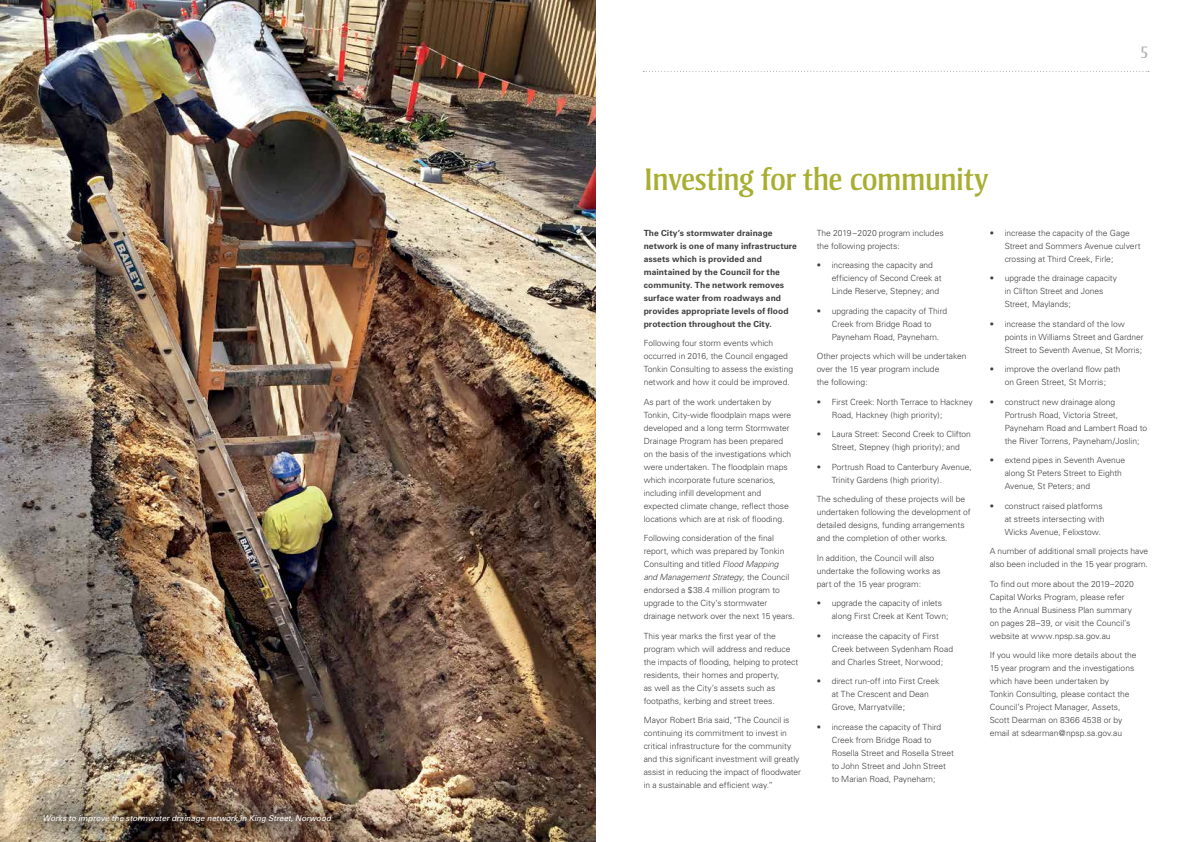
<style>
.page{position:relative;width:1191px;height:842px;background:#fff}
.page>*{position:absolute;margin:0;border:0;box-sizing:border-box;transform-origin:0 0}
.t1{font:32px "Strayhorn";letter-spacing:-.025em;color:#a8ae2f}
.t2{font:17px "Strayhorn";color:#b1b4b6}
.t3{font:300 8.5px/13px "Univers";letter-spacing:-.005em;color:#414042}
.t4{font:700 8.5px/13px "Univers";letter-spacing:.01em;color:#414042}
.t5{font:italic 8px "Univers";color:#fff}
.s1{font-style:italic}
</style>
<div class="page">
<svg style="left:643px;top:71px;width:506px;height:1px"></svg>
<img style="left:0;top:0;width:595px;height:842px">
<div style="left:15px;top:786px;width:345px;height:56px;background:#000;opacity:.4"></div>
<p class="t5" style="left:43px;top:813px;width:290px">Works to improve the stormwater drainage network in King Street, Norwood</p>
<h1 class="t1" style="left:643px;top:161px;width:346px">Investing for the community</h1>
<h2 class="t2" style="left:1140px;top:42px;width:10px">5</h2>
<p class="t4" style="left:643px;top:226px;width:155px">The City’s stormwater drainage network is one of many infrastructure assets which is provided and maintained by the Council for the community. The network removes surface water from roadways and provides appropriate levels of flood protection throughout the City.</p>
<p class="t3" style="left:643px;top:337px;width:151px">Following four storm events which occurred in 2016, the Council engaged Tonkin Consulting to assess the existing network and how it could be improved.</p>
<p class="t3" style="left:643px;top:395px;width:149px">As part of the work undertaken by Tonkin, City-wide floodplain maps were developed and a long term Stormwater Drainage Program has been prepared on the basis of the investigations which were undertaken. The floodplain maps which incorporate future scenarios, including infill development and expected climate change, reflect those locations which are at risk of flooding.</p>
<p class="t3" style="left:643px;top:532px;width:153px">Following consideration of the final report, which was prepared by Tonkin Consulting and titled <span class="s1">Flood Mapping<br>and Management Strategy</span>, the Council endorsed a $38.4 million program to upgrade to the City’s stormwater drainage network over the next 15 years.</p>
<p class="t3" style="left:643px;top:629px;width:156px">This year marks the first year of the program which will address and reduce the impacts of flooding, helping to protect residents, their homes and property,<br>as well as the City’s assets such as footpaths, kerbing and street trees.</p>
<p class="t3" style="left:643px;top:714px;width:159px">Mayor Robert Bria said, "The Council is continuing its commitment to invest in critical infrastructure for the community and this significant investment will greatly assist in reducing the impact of floodwater in a sustainable and efficient way.”</p>
<p class="t3" style="left:816px;top:226px;width:128px">The 2019–2020 program includes the following projects:</p>
<p class="t3" style="left:831px;top:259px;width:111px;text-indent:-15px">• increasing the capacity and efficiency of Second Creek at<br>Linde Reserve, Stepney; and</p>
<p class="t3" style="left:831px;top:304px;width:117px;text-indent:-15px">• upgrading the capacity of Third<br>Creek from Bridge Road to<br>Payneham Road, Payneham.</p>
<p class="t3" style="left:816px;top:350px;width:151px">Other projects which will be undertaken over the 15 year program include<br>the following:</p>
<p class="t3" style="left:831px;top:395px;width:142px;text-indent:-15px">• First Creek: North Terrace to Hackney<br>Road, Hackney (high priority);</p>
<p class="t3" style="left:816px;top:428px;width:156px;text-align:center">• Laura Street: Second Creek to Clifton<br>Street, Stepney (high priority); and</p>
<p class="t3" style="left:831px;top:460px;width:141px;text-indent:-15px">• Portrush Road to Canterbury Avenue,<br>Trinity Gardens (high priority).</p>
<p class="t3" style="left:816px;top:493px;width:155px">The scheduling of these projects will be undertaken following the development of detailed designs, funding arrangements and the completion of other works.</p>
<p class="t3" style="left:816px;top:551px;width:126px">In addition, the Council will also undertake the following works as part of the 15 year program:</p>
<p class="t3" style="left:831px;top:597px;width:118px;text-indent:-15px">• upgrade the capacity of inlets along First Creek at Kent Town;</p>
<p class="t3" style="left:831px;top:629px;width:123px;text-indent:-15px">• increase the capacity of First<br>Creek between Sydenham Road and Charles Street, Norwood;</p>
<p class="t3" style="left:831px;top:675px;width:109px;text-indent:-15px">• direct run-off into First Creek at The Crescent and Dean<br>Grove, Marryatville;</p>
<p class="t3" style="left:831px;top:720px;width:124px;text-indent:-15px">• increase the capacity of Third<br>Creek from Bridge Road to<br>Rosella Street and Rosella Street to John Street and John Street to Marian Road, Payneham;</p>
<p class="t3" style="left:1004px;top:226px;width:137px;text-indent:-15px">• increase the capacity of the Gage<br>Street and Sommers Avenue culvert crossing at Third Creek, Firle;</p>
<p class="t3" style="left:1004px;top:271px;width:114px;text-indent:-15px">• upgrade the drainage capacity in Clifton Street and Jones<br>Street, Maylands;</p>
<p class="t3" style="left:1004px;top:317px;width:140px;text-indent:-15px">• increase the standard of the low points in Williams Street and Gardner<br>Street to Seventh Avenue, St Morris;</p>
<p class="t3" style="left:989px;top:362px;width:132px;text-align:center">• improve the overland flow path on Green Street, St Morris;</p>
<p class="t3" style="left:1004px;top:395px;width:144px;text-indent:-15px">• construct new drainage along Portrush Road, Victoria Street, Payneham Road and Lambert Road to the River Torrens, Payneham/Joslin;</p>
<p class="t3" style="left:1004px;top:453px;width:122px;text-indent:-15px">• extend pipes in Seventh Avenue along St Peters Street to Eighth<br>Avenue, St Peters; and</p>
<p class="t3" style="left:1004px;top:499px;width:102px;text-indent:-15px">• construct raised platforms at streets intersecting with<br>Wicks Avenue, Felixstow.</p>
<p class="t3" style="left:989px;top:544px;width:160px">A number of additional small projects have also been included in the 15 year program.</p>
<p class="t3" style="left:989px;top:577px;width:146px">To find out more about the 2019–2020<br>Capital Works Program, please refer to the Annual Business Plan summary on pages 28–39, or visit the Council’s website at www.npsp.sa.gov.au</p>
<p class="t3" style="left:989px;top:648px;width:148px">If you would like more details about the 15 year program and the investigations which have been undertaken by<br>Tonkin Consulting, please contact the Council’s Project Manager, Assets, Scott Dearman on 8366 4538 or by email at sdearman@npsp.sa.gov.au</p>
</div>
